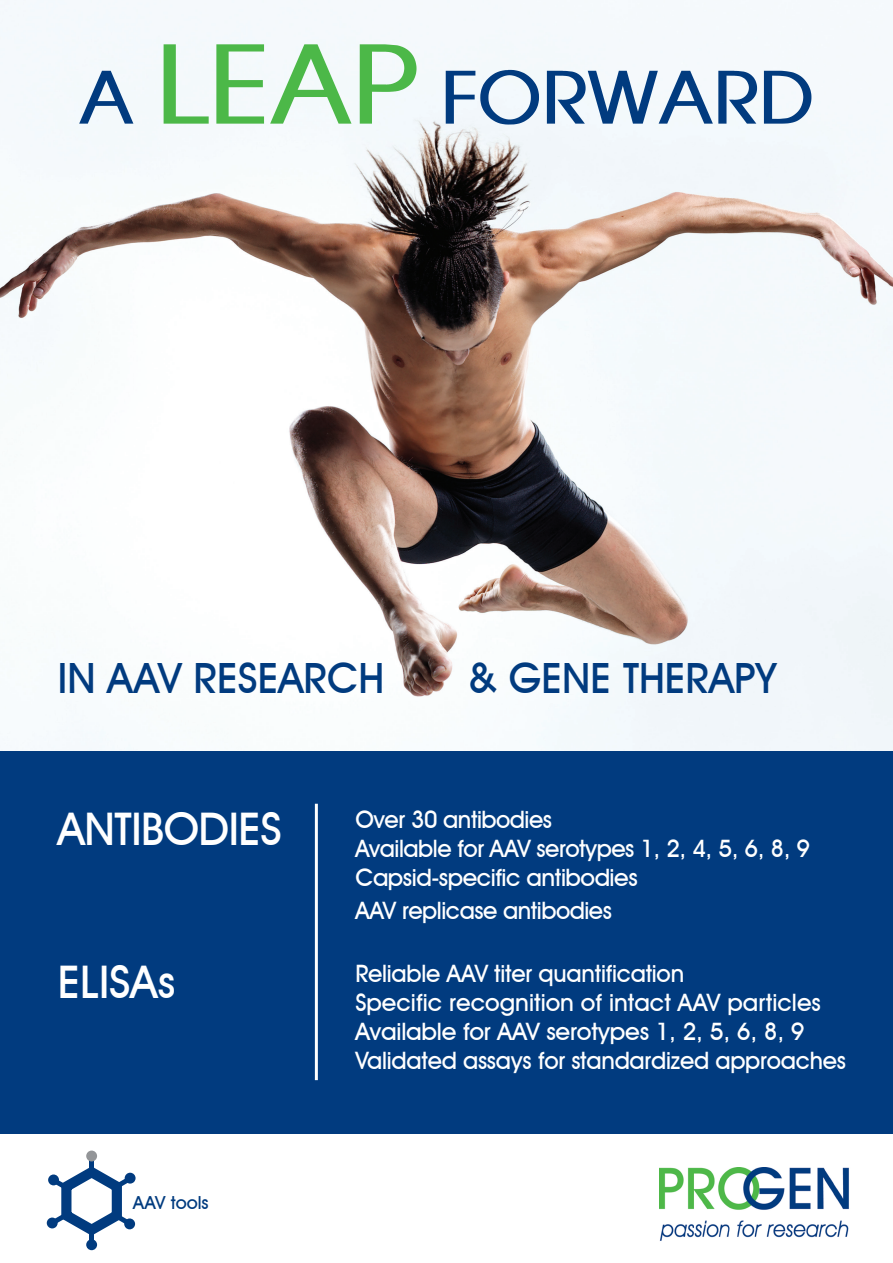
<style>
.page{position:relative;width:893px;height:1263px;background:#fff}
.page>*{position:absolute;margin:0;border:0;box-sizing:border-box;transform-origin:0 0}
.t1{font:700 71.55px "Avant Garde";letter-spacing:-.01em;color:#013b7f}
.t2{font:500 45px "Avant Garde IT Cby BT";letter-spacing:-.01em;color:#fff}
.t3{font:500 41.7px "Avant Garde IT Cby BT";color:#013b7f}
.t4{font:500 24px/28.8px "Avant Garde IT Cby BT";letter-spacing:-.01em;color:#fff}
.t5{font:500 18px "Avant Garde IT Cby BT";color:#013b7f}
.s1{font-size:107.25px;color:#4cb848}
</style>
<div class="page">
<img style="left:0;top:0;width:893px;height:751px">
<div style="left:0;top:751px;width:893px;height:383px;background:#013b7f"></div>
<img style="left:659px;top:1168px;width:190px;height:73px">
<hr style="left:315px;top:804px;width:3px;height:276px;background:#fff">
<div style="left:125px;top:1173px;width:11px;height:10px;background:#013b7f;border-radius:50%"></div>
<div style="left:86px;top:1239px;width:11px;height:11px;background:#013b7f;border-radius:50%"></div>
<div style="left:47px;top:1217px;width:11px;height:11px;background:#013b7f;border-radius:50%"></div>
<div style="left:48px;top:1174px;width:11px;height:11px;background:#013b7f;border-radius:50%"></div>
<svg style="left:53px;top:1160px;width:76px;height:81px"></svg>
<div style="left:124px;top:1218px;width:11px;height:11px;background:#013b7f;border-radius:50%"></div>
<div style="left:86px;top:1150px;width:11px;height:11px;background:#939598;border-radius:50%"></div>
<h1 class="t1" style="left:78px;top:53px;width:738px">A <span class="s1">LEAP</span> FORWARD</h1>
<h3 class="t3" style="left:58px;top:653px;width:328px">IN AAV RESEARCH</h3>
<h3 class="t3" style="left:468px;top:653px;width:310px">&amp; GENE THERAPY</h3>
<h2 class="t2" style="left:58px;top:801px;width:225px">ANTIBODIES</h2>
<h2 class="t2" style="left:58px;top:955px;width:119px">ELISAs</h2>
<p class="t5" style="left:133px;top:1192px;width:77px">AAV tools</p>
<p class="t4" style="left:355px;top:805px;width:456px">Over 30 antibodies<br>Available for AAV serotypes 1, 2, 4, 5, 6, 8, 9<br>Capsid-specific antibodies</p>
<p class="t4" style="left:355px;top:895px;width:258px">AAV replicase antibodies</p>
<p class="t4" style="left:355px;top:959px;width:492px">Reliable AAV titer quantification<br>Specific recognition of intact AAV particles Available for AAV serotypes 1, 2, 5, 6, 8, 9<br>Validated assays for standardized approaches</p>
</div>
